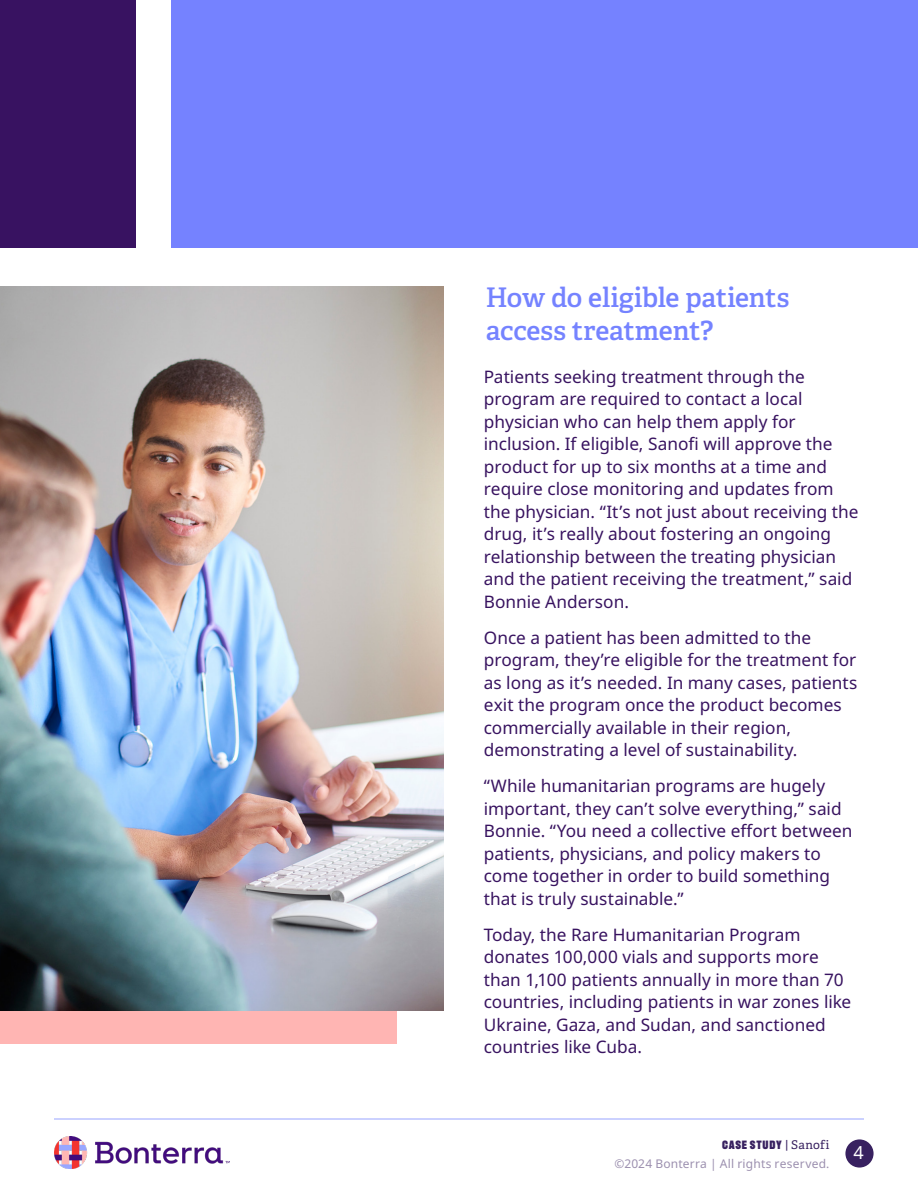
<style>
.page{position:relative;width:918px;height:1188px;background:#fff}
.page>*{position:absolute;margin:0;border:0;box-sizing:border-box;transform-origin:0 0}
.t1{font:600 27px/33px "Adelle";letter-spacing:-.01em;color:#7583ff}
.t2{font:18px "Noto Sans";color:#fff}
.t3{font:17.25px/22.5px "Noto Sans";color:#381360}
.t4{font:12px "Noto Sans";letter-spacing:.015em;color:#9c90af}
.t5{font:900 12px "Recent Grotesk";letter-spacing:.065em;color:#382160}
.s1{font-family:"Adelle";font-weight:400}
</style>
<div class="page">
<div style="left:845px;top:1139px;width:29px;height:29px;background:#382160;border-radius:50%"></div>
<hr style="left:54px;top:1118px;width:810px;height:2px;background:#bac2ff">
<img style="left:54px;top:1136px;width:176px;height:33px">
<div style="left:0;top:309px;width:396px;height:734px;background:#ffb5b3"></div>
<img style="left:0;top:286px;width:444px;height:725px">
<div style="left:172px;top:0;width:746px;height:247px;background:#7582ff"></div>
<div style="left:0;top:0;width:136px;height:247px;background:#381261"></div>
<p class="t1" style="left:486px;top:281px;width:305px">How do eligible patients access treatment?</p>
<p class="t3" style="left:484px;top:366px;width:376px">Patients seeking treatment through the program are required to contact a local physician who can help them apply for inclusion. If eligible, Sanofi will approve the product for up to six months at a time and require close monitoring and updates from the physician. “It’s not just about receiving the drug, it’s really about fostering an ongoing relationship between the treating physician and the patient receiving the treatment,” said Bonnie Anderson.</p>
<p class="t3" style="left:484px;top:627px;width:375px">Once a patient has been admitted to the program, they’re eligible for the treatment for as long as it’s needed. In many cases, patients exit the program once the product becomes commercially available in their region, demonstrating a level of sustainability.</p>
<p class="t3" style="left:484px;top:775px;width:370px">“While humanitarian programs are hugely important, they can’t solve everything,” said Bonnie. “You need a collective effort between patients, physicians, and policy makers to come together in order to build something that is truly sustainable.”</p>
<p class="t3" style="left:484px;top:924px;width:369px">Today, the Rare Humanitarian Program donates 100,000 vials and supports more than 1,100 patients annually in more than 70 countries, including patients in war zones like Ukraine, Gaza, and Sudan, and sanctioned countries like Cuba.</p>
<p class="t5" style="left:722px;top:1138px;width:109px">CASE STUDY <span class="s1">| Sanofi</span></p>
<p class="t4" style="left:615px;top:1155px;width:216px">©2024 Bonterra | All rights reserved.</p>
<p class="t2" style="left:854px;top:1140px;width:12px">4</p>
</div>
